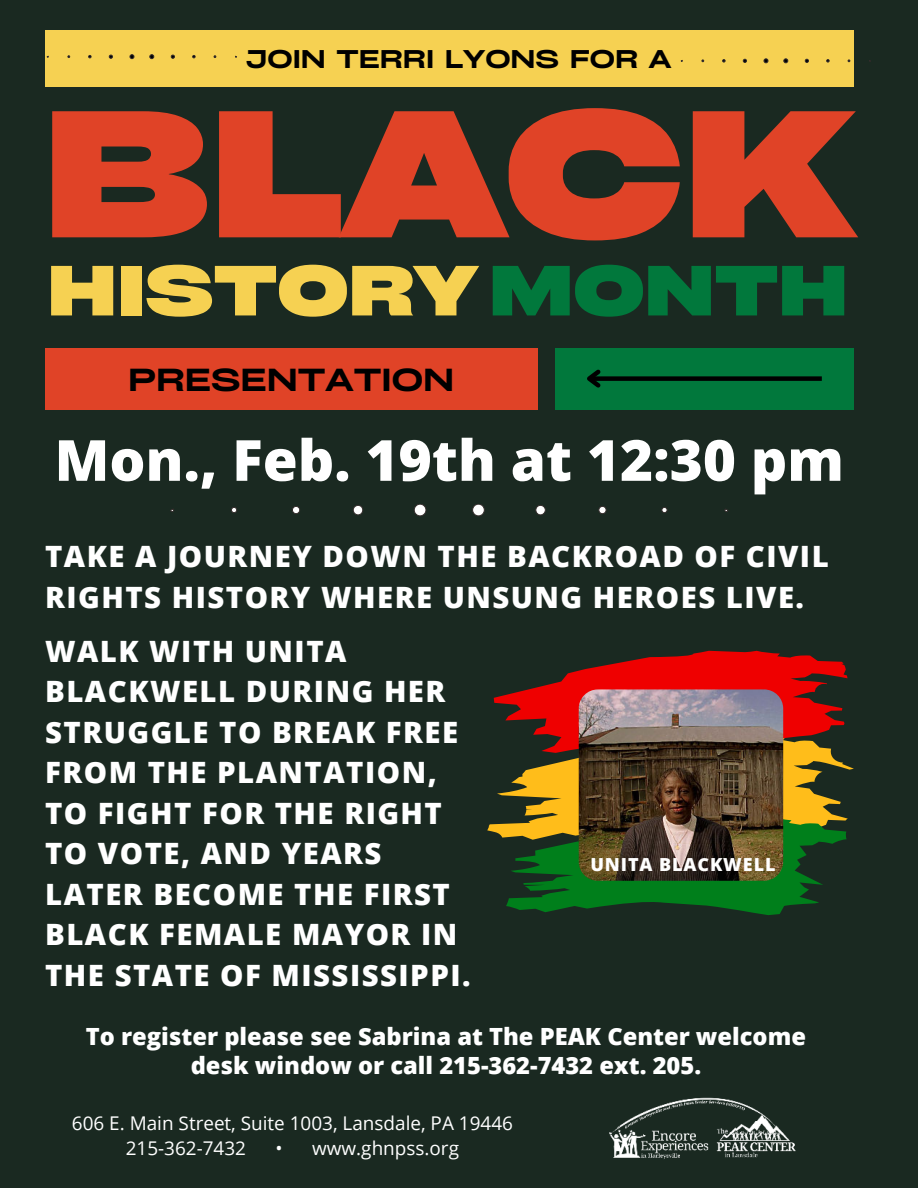
<style>
.page{position:relative;width:918px;height:1188px;background:#1a2921}
.page>*{position:absolute;margin:0;border:0;box-sizing:border-box;transform-origin:0 0}
.t1{font:800 172.65px "Cy Grotesk Grand";color:#e04327}
.t2{font:800 67.95px "Cy Grotesk Grand";color:#f6d152}
.t3{font:800 56.7px "Open Sans";color:#fff}
.t4{font:30.6px "Cy Grotesk Grand Demi";color:#000}
.t5{font:800 29.4px/40.5px "Open Sans";letter-spacing:.05em;color:#fff}
.t6{font:24.6px "Cy Grotesk Grand Demi";color:#000}
.t7{font:800 23.7px/28.2px "Open Sans";color:#fff;text-align:center}
.t8{font:18.9px/25.5px "Open Sans";color:#fff}
.t9{font:800 18px "Open Sans";letter-spacing:.05em;color:#fff}
.s1{color:#01783c}
</style>
<div class="page">
<img style="left:609px;top:1097px;width:187px;height:62px">
<div style="left:45px;top:31px;width:808px;height:56px;background:#f6d152"></div>
<div style="left:45px;top:348px;width:492px;height:61px;background:#e04327"></div>
<div style="left:555px;top:348px;width:298px;height:61px;background:#01783c"></div>
<div style="left:589px;top:376px;width:233px;height:5px;background:#000"></div>
<svg style="left:587px;top:369px;width:18px;height:19px"></svg>
<svg style="left:150px;top:55px;width:4px;height:4px"></svg>
<svg style="left:171px;top:55px;width:4px;height:3px"></svg>
<svg style="left:130px;top:55px;width:4px;height:4px"></svg>
<svg style="left:109px;top:55px;width:4px;height:3px"></svg>
<svg style="left:784px;top:59px;width:4px;height:4px"></svg>
<svg style="left:805px;top:59px;width:4px;height:3px"></svg>
<svg style="left:764px;top:59px;width:4px;height:4px"></svg>
<svg style="left:743px;top:59px;width:4px;height:3px"></svg>
<svg style="left:487px;top:651px;width:367px;height:264px"></svg>
<img style="left:579px;top:689px;width:204px;height:192px;border-radius:19px">
<div style="left:473px;top:504px;width:11px;height:12px;background:#fff;border-radius:50%"></div>
<div style="left:473px;top:504px;width:11px;height:12px;border:1px solid #332c2b;border-radius:50%"></div>
<div style="left:536px;top:505px;width:9px;height:10px;background:#fff;border-radius:50%"></div>
<div style="left:536px;top:505px;width:9px;height:10px;border:1px solid #332c2b;border-radius:50%"></div>
<div style="left:599px;top:506px;width:7px;height:8px;background:#fff;border-radius:50%"></div>
<div style="left:599px;top:506px;width:7px;height:8px;border:1px solid #332c2b;border-radius:50%"></div>
<svg style="left:662px;top:507px;width:5px;height:6px"></svg>
<div style="left:414px;top:504px;width:12px;height:12px;background:#fff;border-radius:50%"></div>
<div style="left:414px;top:504px;width:12px;height:12px;border:1px solid #332c2b;border-radius:50%"></div>
<div style="left:353px;top:505px;width:10px;height:10px;background:#fff;border-radius:50%"></div>
<div style="left:353px;top:505px;width:10px;height:10px;border:1px solid #332c2b;border-radius:50%"></div>
<div style="left:292px;top:506px;width:8px;height:8px;background:#fff;border-radius:50%"></div>
<div style="left:292px;top:506px;width:8px;height:8px;border:1px solid #332c2b;border-radius:50%"></div>
<svg style="left:231px;top:507px;width:6px;height:6px"></svg>
<p class="t6" style="left:246px;top:41px;width:426px">JOIN TERRI LYONS FOR A</p>
<h1 class="t1" style="left:43px;top:49px;width:814px">BLACK</h1>
<h2 class="t2" style="left:47px;top:241px;width:802px">HISTORY <span class="s1">MONTH</span></h2>
<p class="t4" style="left:128px;top:358px;width:327px">PRESENTATION</p>
<h3 class="t3" style="left:55px;top:417px;width:791px">Mon., Feb. 19th at 12:30 pm</h3>
<p class="t5" style="left:45px;top:535px;width:785px">TAKE A JOURNEY DOWN THE BACKROAD OF CIVIL<br>RIGHTS HISTORY WHERE UNSUNG HEROES LIVE.</p>
<p class="t5" style="left:45px;top:629px;width:427px">WALK WITH UNITA<br>BLACKWELL DURING HER<br>STRUGGLE TO BREAK FREE<br>FROM THE PLANTATION,<br>TO FIGHT FOR THE RIGHT<br>TO VOTE, AND YEARS<br>LATER BECOME THE FIRST<br>BLACK FEMALE MAYOR IN<br>THE STATE OF MISSISSIPPI.</p>
<p class="t9" style="left:590px;top:851px;width:187px">UNITA BLACKWELL</p>
<p class="t7" style="left:86px;top:1022px;width:722px">To register please see Sabrina at The PEAK Center welcome desk window or call 215-362-7432 ext. 205.</p>
<p class="t8" style="left:126px;top:1110px;width:389px;text-indent:-54px">606 E. Main Street, Suite 1003, Lansdale, PA 19446<br>215-362-7432</p>
<p class="t8" style="left:276px;top:1135px;width:185px">• www.ghnpss.org</p>
</div>
